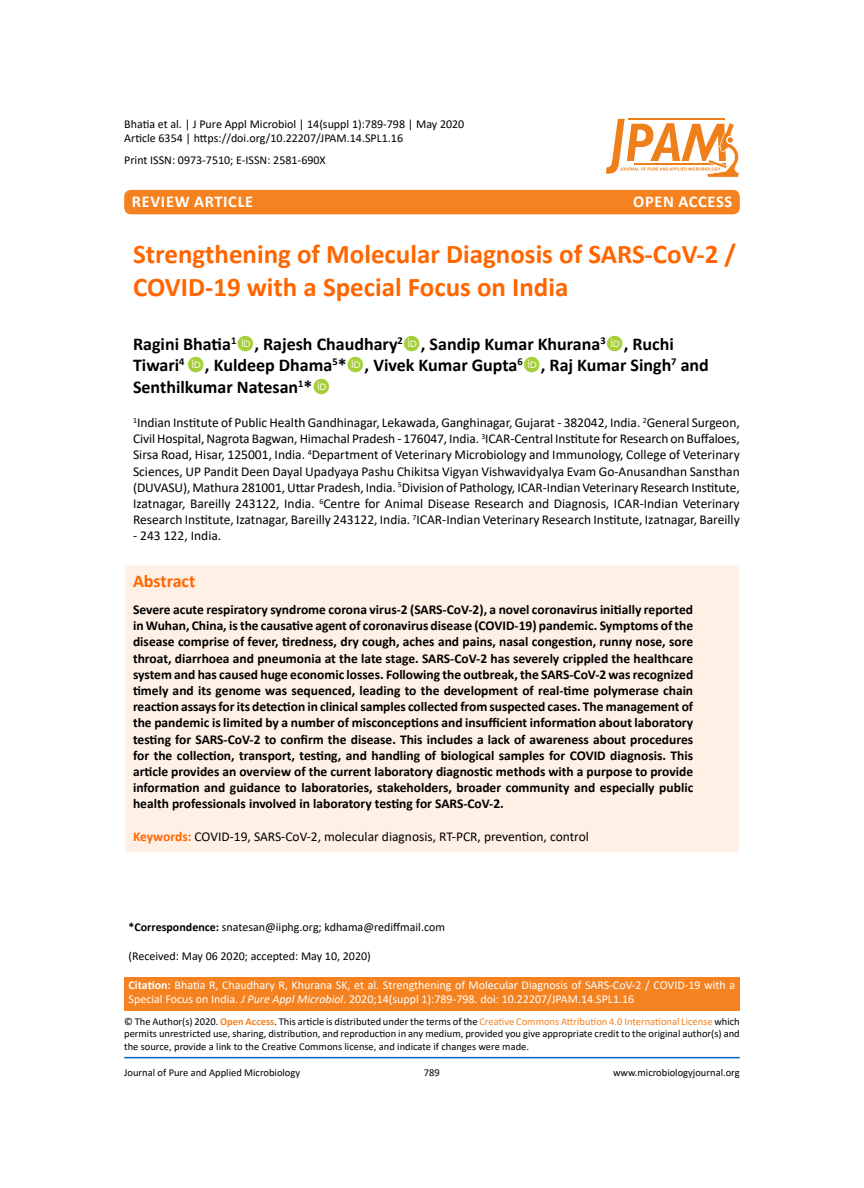
<style>
.page{position:relative;width:864px;height:1188px;background:#fff}
.page>*{position:absolute;margin:0;border:0;box-sizing:border-box;transform-origin:0 0}
.t1{font:700 27px/32.4px "Calibri";color:#f60}
.t2{font:700 18px/21.6px "Calibri";color:#000}
.t3{font:700 18px "Calibri";color:#f60}
.t4{font:700 16.5px "Calibri";letter-spacing:.04em;color:#fff}
.t5{font:700 13.5px/16.2px "Calibri";color:#000;text-align:justify}
.t6{font:13.5px/16.2px "Calibri";color:#000;text-align:justify}
.t7{font:12px/14.4px "Calibri";color:#000}
.t8{font:12px/14.4px "Calibri";color:#fff}
.t9{font:10.5px/12.6px "Calibri";color:#000;text-align:justify}
.s1{font-weight:700;color:#f60}
.s2{font-weight:700}
.s3{font-style:italic}
.s4{font-weight:700;color:#f58220}
.s5{color:#f58220}
</style>
<div class="page">
<div style="left:124px;top:565px;width:616px;height:288px;background:#fff0e6;border:1px solid #fff"></div>
<div style="left:124px;top:977px;width:616px;height:34px;background:#f58220"></div>
<hr style="left:124px;top:1057px;width:616px;height:1px;background:#0563c1">
<div style="left:124px;top:190px;width:616px;height:24px;background:#f58220;border-radius:7px"></div>
<svg style="left:606px;top:119px;width:134px;height:59px"></svg>
<p class="t7" style="left:124px;top:116px;width:342px">Bhatia et al. | J Pure Appl Microbiol | 14(suppl 1):789-798 | May 2020<br>Article 6354 | https://doi.org/10.22207/JPAM.14.SPL1.16</p>
<p class="t7" style="left:124px;top:152px;width:203px">Print ISSN: 0973-7510; E-ISSN: 2581-690X</p>
<p class="t4" style="left:132px;top:189px;width:82px">ReVIEW Artic</p>
<p class="t4" style="left:238px;top:189px;width:17px">le</p>
<p class="t4" style="left:633px;top:189px;width:101px">OPEN ACCESS</p>
<h1 class="t1" style="left:133px;top:238px;width:605px">Strengthening of Molecular Diagnosis of SARS-CoV-2 /<br>COVID-19 with a Special Focus on India</h1>
<h2 class="t2" style="left:133px;top:333px;width:577px">Ragini Bhatia<sup>1</sup> , Rajesh Chaudhary<sup>2</sup> , Sandip Kumar Khurana<sup>3</sup> , Ruchi<br>Tiwari<sup>4</sup> , Kuldeep Dhama<sup>5</sup>* , Vivek Kumar Gupta<sup>6</sup> , Raj Kumar Singh<sup>7</sup> and<br>Senthilkumar Natesan<sup>1</sup>*</h2>
<p class="t6" style="left:133px;top:414px;width:608px"><sup>1</sup>Indian Institute of Public Health Gandhinagar, Lekawada, Ganghinagar, Gujarat - 382042, India. <sup>2</sup>General Surgeon, Civil Hospital, Nagrota Bagwan, Himachal Pradesh - 176047, India. <sup>3</sup>ICAR-Central Institute for Research on Buffaloes, Sirsa Road, Hisar, 125001, India. <sup>4</sup>Department of Veterinary Microbiology and Immunology, College of Veterinary Sciences, UP Pandit Deen Dayal Upadyaya Pashu Chikitsa Vigyan Vishwavidyalya Evam Go-Anusandhan Sansthan (DUVASU), Mathura 281001, Uttar Pradesh, India. <sup>5</sup>Division of Pathology, ICAR-Indian Veterinary Research Institute, Izatnagar, Bareilly 243122, India. <sup>6</sup>Centre for Animal Disease Research and Diagnosis, ICAR-Indian Veterinary Research Institute, Izatnagar, Bareilly 243122, India. <sup>7</sup>ICAR-Indian Veterinary Research Institute, Izatnagar, Bareilly</p>
<p class="t6" style="left:133px;top:528px;width:90px">- 243 122, India.</p>
<h2 class="t3" style="left:133px;top:569px;width:64px">Abstract</h2>
<p class="t5" style="left:133px;top:601px;width:562px">Severe acute respiratory syndrome corona virus-2 (SARS-CoV-2), a novel coronavirus initially reported in Wuhan, China, is the causative agent of coronavirus disease (COVID-19) pandemic. Symptoms of the disease comprise of fever, tiredness, dry cough, aches and pains, nasal congestion, runny nose, sore throat, diarrhoea and pneumonia at the late stage. SARS-CoV-2 has severely crippled the healthcare system and has caused huge economic losses. Following the outbreak, the SARS-CoV-2 was recognized timely and its genome was sequenced, leading to the development of real-time polymerase chain reaction assays for its detection in clinical samples collected from suspected cases. The management of the pandemic is limited by a number of misconceptions and insufficient information about laboratory testing for SARS-CoV-2 to confirm the disease. This includes a lack of awareness about procedures for the collection, transport, testing, and handling of biological samples for COVID diagnosis. This article provides an overview of the current laboratory diagnostic methods with a purpose to provide information and guidance to laboratories, stakeholders, broader community and especially public health professionals involved in laboratory testing for SARS-CoV-2.</p>
<p class="t6" style="left:133px;top:828px;width:457px"><span class="s1">Keywords:</span> COVID-19, SARS-CoV-2, molecular diagnosis, RT-PCR, prevention, control</p>
<p class="t7" style="left:129px;top:920px;width:318px"><span class="s2">*Correspondence:</span> snatesan@iiphg.org; kdhama@rediffmail.com</p>
<p class="t7" style="left:129px;top:948px;width:244px">(Received: May 06 2020; accepted: May 10, 2020)</p>
<p class="t8" style="left:129px;top:977px;width:608px"><span class="s2">Citation:</span> Bhatia R, Chaudhary R, Khurana SK, et al. Strengthening of Molecular Diagnosis of SARS-CoV-2 / COVID-19 with a<br>Special Focus on India. <span class="s3">J Pure Appl Microbiol</span>. 2020;14(suppl 1):789-798. doi: 10.22207/JPAM.14.SPL1.16</p>
<p class="t9" style="left:124px;top:1015px;width:617px">© The Author(s) 2020. <span class="s4">Open Access</span>. This article is distributed under the terms of the <span class="s5">Creative Commons Attribution 4.0 International License</span> which permits unrestricted use, sharing, distribution, and reproduction in any medium, provided you give appropriate credit to the original author(s) and the source, provide a link to the Creative Commons license, and indicate if changes were made.</p>
<p class="t9" style="left:124px;top:1066px;width:177px">Journal of Pure and Applied Microbiology</p>
<p class="t9" style="left:424px;top:1066px;width:17px">789</p>
<p class="t9" style="left:613px;top:1066px;width:128px">www.microbiologyjournal.org</p>
</div>
